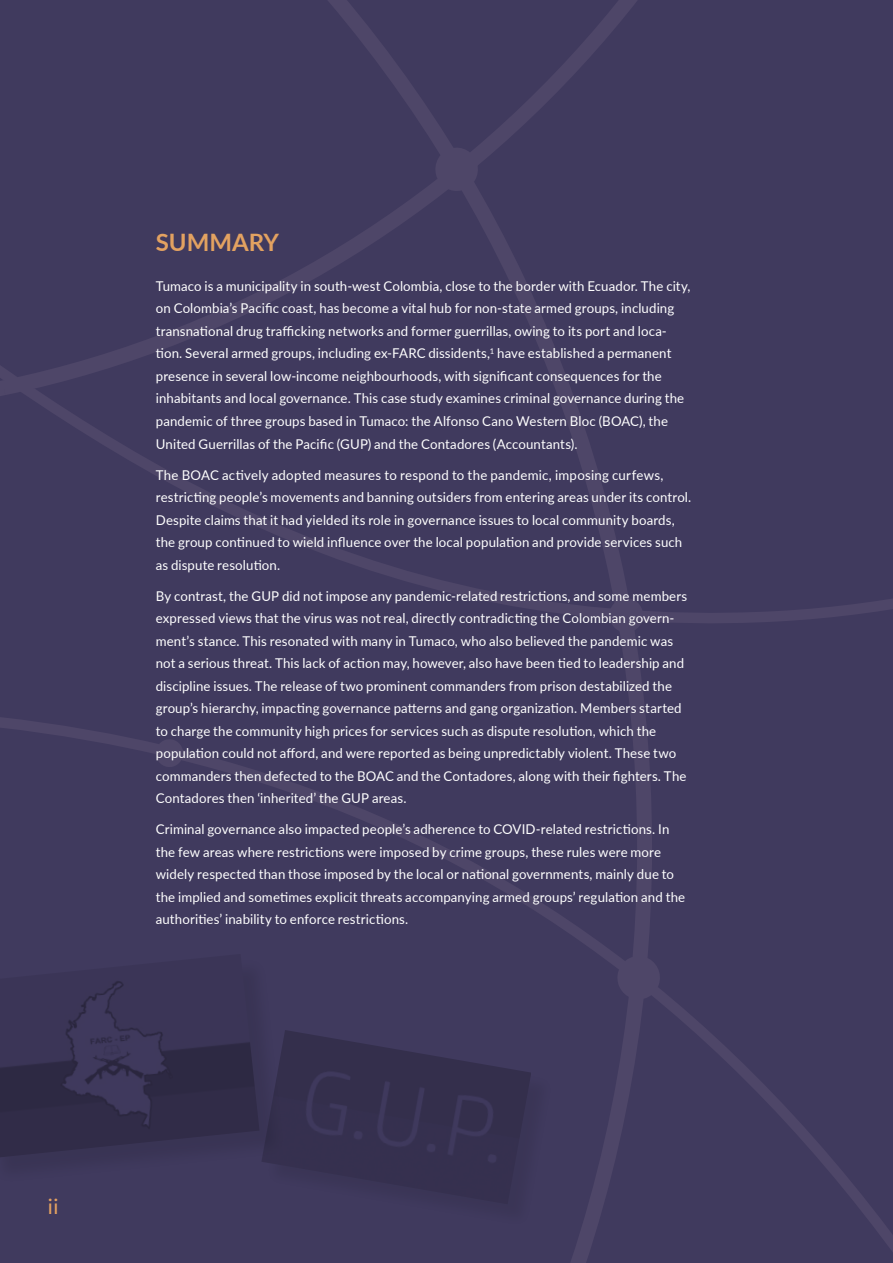
<style>
.page{position:relative;width:893px;height:1263px;background:#fff}
.page>*{position:absolute;margin:0;border:0;box-sizing:border-box;transform-origin:0 0}
.t1{font:700 24px "Lato";color:#e3a261}
.t2{font:21px "Lato";color:#e5a261}
.t3{font:13.5px/22.5px "Lato";letter-spacing:.01em;color:#fff}
</style>
<div class="page">
<div style="left:0;top:641px;width:883px;height:50px;background:#403a5e"></div>
<div style="left:0;top:0;width:893px;height:641px;background:#403a5e"></div>
<div style="left:0;top:691px;width:893px;height:572px;background:#403a5e"></div>
<svg style="left:615px;top:953px;width:47px;height:49px;background:#4a4265"></svg>
<svg style="left:154px;top:738px;width:31px;height:31px"></svg>
<div style="left:0;top:957px;width:286px;height:227px;background:#403a5e"></div>
<img style="left:0;top:954px;width:259px;height:203px">
<div style="left:265px;top:1034px;width:289px;height:192px;background:#000;opacity:.3"></div>
<h1 class="t1" style="left:156px;top:225px;width:125px">SUMMARY</h1>
<p class="t3" style="left:156px;top:274px;width:536px">Tumaco is a municipality in south-west Colombia, close to the border with Ecuador. The city, on Colombia’s Pacific coast, has become a vital hub for non-state armed groups, including transnational drug trafficking networks and former guerrillas, owing to its port and loca&shy;tion. Several armed groups, including ex-FARC dissidents,<sup>1</sup> have established a permanent presence in several low-income neighbourhoods, with significant consequences for the inhabitants and local governance. This case study examines criminal governance during the pandemic of three groups based in Tumaco: the Alfonso Cano Western Bloc (BOAC), the United Guerrillas of the Pacific (GUP) and the Contadores (Accountants).</p>
<p class="t3" style="left:156px;top:463px;width:537px">The BOAC actively adopted measures to respond to the pandemic, imposing curfews, restricting people’s movements and banning outsiders from entering areas under its control.<br>Despite claims that it had yielded its role in governance issues to local community boards, the group continued to wield influence over the local population and provide services such as dispute resolution.</p>
<p class="t3" style="left:156px;top:584px;width:533px">By contrast, the GUP did not impose any pandemic-related restrictions, and some members expressed views that the virus was not real, directly contradicting the Colombian govern&shy;ment’s stance. This resonated with many in Tumaco, who also believed the pandemic was not a serious threat. This lack of action may, however, also have been tied to leadership and discipline issues. The release of two prominent commanders from prison destabilized the group’s hierarchy, impacting governance patterns and gang organization. Members started to charge the community high prices for services such as dispute resolution, which the population could not afford, and were reported as being unpredictably violent. These two commanders then defected to the BOAC and the Contadores, along with their fighters. The Contadores then ‘inherited’ the GUP areas.</p>
<p class="t3" style="left:156px;top:817px;width:531px">Criminal governance also impacted people’s adherence to COVID-related restrictions. In the few areas where restrictions were imposed by crime groups, these rules were more widely respected than those imposed by the local or national governments, mainly due to the implied and sometimes explicit threats accompanying armed groups’ regulation and the authorities’ inability to enforce restrictions.</p>
<h2 class="t2" style="left:48px;top:1191px;width:12px">ii</h2>
</div>
